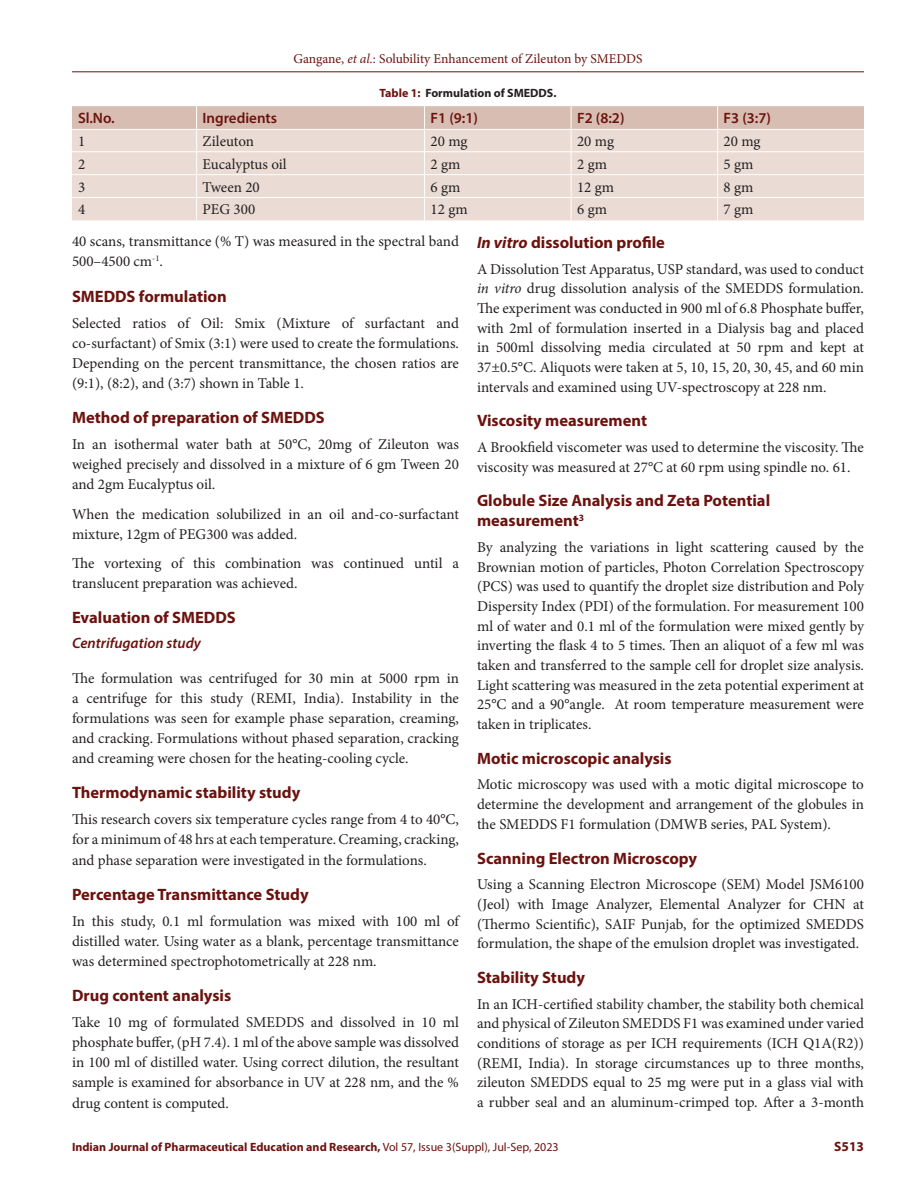
<style>
.page{position:relative;width:918px;height:1188px;background:#fff}
.page>*{position:absolute;margin:0;border:0;box-sizing:border-box;transform-origin:0 0}
.Heading_2{font:700 16.5px/19.6px "Myriad Pro";color:#6c120e}
.Body_text__FO{font:15px/19.6px "Minion Pro";color:#231f20;text-align:justify}
.Body_text{font:15px/20.1px "Minion Pro";color:#231f20}
.Table_Body{font:15px "Minion Pro";color:#231f20}
.Table_Header{font:600 15px "Myriad Pro";color:#6c120e}
.Heading_3_after_head{font:italic 600 15px "Myriad Pro";color:#6c120e}
.t1{font:13.5px "Minion Pro";letter-spacing:-.005em;color:#6c120e}
.t2{font:700 13.5px "Myriad Pro";color:#6c120e}
.t3{font:700 12px "Myriad Pro";color:#6c120e}
.Table_Caption{font:700 12px "Myriad Pro";color:#231f20}
.s1{font-style:italic}
.s2{color:#6c120e}
.s3{font-weight:400}
</style>
<div class="page">
<hr style="left:72px;top:72px;width:792px;height:1px;background:#6c120e">
<svg style="left:72px;top:106px;width:792px;height:114px;background:#e7d7cf"></svg>
<hr style="left:72px;top:129px;width:125px;height:1px;background:#fff">
<hr style="left:197px;top:129px;width:228px;height:1px;background:#fff">
<hr style="left:425px;top:129px;width:146px;height:1px;background:#fff">
<hr style="left:571px;top:129px;width:147px;height:1px;background:#fff">
<hr style="left:718px;top:129px;width:146px;height:1px;background:#fff">
<p class="t1" style="left:293px;top:50px;width:351px">Gangane, <span class="s1">et al.</span>: Solubility Enhancement of Zileuton by SMEDDS</p>
<p class="Table_Caption" style="left:379px;top:85px;width:179px"><span class="s2">Table 1:</span> Formulation of SMEDDS.</p>
<p class="Table_Header" style="left:78px;top:109px;width:38px">Sl.No.</p>
<p class="Table_Header" style="left:203px;top:109px;width:76px">Ingredients</p>
<p class="Table_Header" style="left:431px;top:109px;width:49px">F1 (9:1)</p>
<p class="Table_Header" style="left:577px;top:109px;width:49px">F2 (8:2)</p>
<p class="Table_Header" style="left:724px;top:109px;width:49px">F3 (3:7)</p>
<p class="Table_Body" style="left:78px;top:131px;width:9px">1</p>
<p class="Table_Body" style="left:203px;top:131px;width:53px">Zileuton</p>
<p class="Table_Body" style="left:431px;top:131px;width:38px">20 mg</p>
<p class="Table_Body" style="left:577px;top:131px;width:38px">20 mg</p>
<p class="Table_Body" style="left:724px;top:131px;width:38px">20 mg</p>
<p class="Table_Body" style="left:78px;top:154px;width:9px">2</p>
<p class="Table_Body" style="left:203px;top:154px;width:86px">Eucalyptus oil</p>
<p class="Table_Body" style="left:431px;top:154px;width:31px">2 gm</p>
<p class="Table_Body" style="left:577px;top:154px;width:31px">2 gm</p>
<p class="Table_Body" style="left:724px;top:154px;width:31px">5 gm</p>
<p class="Table_Body" style="left:78px;top:177px;width:9px">3</p>
<p class="Table_Body" style="left:203px;top:177px;width:59px">Tween 20</p>
<p class="Table_Body" style="left:431px;top:177px;width:31px">6 gm</p>
<p class="Table_Body" style="left:577px;top:177px;width:39px">12 gm</p>
<p class="Table_Body" style="left:724px;top:177px;width:31px">8 gm</p>
<p class="Table_Body" style="left:78px;top:200px;width:9px">4</p>
<p class="Table_Body" style="left:203px;top:200px;width:54px">PEG 300</p>
<p class="Table_Body" style="left:431px;top:200px;width:39px">12 gm</p>
<p class="Table_Body" style="left:577px;top:200px;width:31px">6 gm</p>
<p class="Table_Body" style="left:724px;top:200px;width:31px">7 gm</p>
<p class="Body_text__FO" style="left:72px;top:232px;width:388px;line-height:20.1px">40 scans, transmittance (% T) was measured in the spectral band<br>500–4500 cm<sup>-1</sup>.</p>
<p class="Heading_2" style="left:72px;top:286px;width:156px">SMEDDS formulation</p>
<p class="Body_text__FO" style="left:72px;top:313px;width:389px;line-height:20.1px">Selected ratios of Oil: Smix (Mixture of surfactant and co-surfactant) of Smix (3:1) were used to create the formulations.<br>Depending on the percent transmittance, the chosen ratios are (9:1), (8:2), and (3:7) shown in Table 1.</p>
<p class="Heading_2" style="left:72px;top:407px;width:254px">Method of preparation of SMEDDS</p>
<p class="Body_text__FO" style="left:72px;top:434px;width:389px;line-height:20.1px">In an isothermal water bath at 50°C, 20mg of Zileuton was weighed precisely and dissolved in a mixture of 6 gm Tween 20 and 2gm Eucalyptus oil.</p>
<p class="Body_text" style="left:72px;top:504px;width:388px">When the medication solubilized in an oil and-co-surfactant mixture, 12gm of PEG300 was added.</p>
<p class="Body_text" style="left:72px;top:553px;width:389px">The vortexing of this combination was continued until a translucent preparation was achieved.</p>
<p class="Heading_2" style="left:72px;top:607px;width:165px">Evaluation of SMEDDS</p>
<p class="Heading_3_after_head" style="left:72px;top:633px;width:130px">Centrifugation study</p>
<p class="Body_text" style="left:72px;top:668px;width:389px;text-align:justify">The formulation was centrifuged for 30 min at 5000 rpm in a centrifuge for this study (REMI, India). Instability in the formulations was seen for example phase separation, creaming, and cracking. Formulations without phased separation, cracking and creaming were chosen for the heating-cooling cycle.</p>
<p class="Heading_2" style="left:72px;top:782px;width:230px">Thermodynamic stability study</p>
<p class="Body_text__FO" style="left:72px;top:810px;width:389px;line-height:20.1px">This research covers six temperature cycles range from 4 to 40°C, for a minimum of 48 hrs at each temperature. Creaming, cracking, and phase separation were investigated in the formulations.</p>
<p class="Heading_2" style="left:72px;top:884px;width:238px">Percentage Transmittance Study</p>
<p class="Body_text__FO" style="left:72px;top:911px;width:389px;line-height:20.1px">In this study, 0.1 ml formulation was mixed with 100 ml of distilled water. Using water as a blank, percentage transmittance was determined spectrophotometrically at 228 nm.</p>
<p class="Heading_2" style="left:72px;top:985px;width:161px">Drug content analysis</p>
<p class="Body_text__FO" style="left:72px;top:1012px;width:389px;line-height:20.1px">Take 10 mg of formulated SMEDDS and dissolved in 10 ml phosphate buffer, (pH 7.4). 1 ml of the above sample was dissolved in 100 ml of distilled water. Using correct dilution, the resultant sample is examined for absorbance in UV at 228 nm, and the % drug content is computed.</p>
<p class="Heading_2" style="left:477px;top:232px;width:189px"><span class="s1">In vitro</span> dissolution profile</p>
<p class="Body_text__FO" style="left:477px;top:259px;width:389px">A Dissolution Test Apparatus, USP standard, was used to conduct <span class="s1">in vitro</span> drug dissolution analysis of the SMEDDS formulation.<br>The experiment was conducted in 900 ml of 6.8 Phosphate buffer, with 2ml of formulation inserted in a Dialysis bag and placed in 500ml dissolving media circulated at 50 rpm and kept at 37±0.5°C. Aliquots were taken at 5, 10, 15, 20, 30, 45, and 60 min intervals and examined using UV-spectroscopy at 228 nm.</p>
<p class="Heading_2" style="left:477px;top:410px;width:172px">Viscosity measurement</p>
<p class="Body_text__FO" style="left:477px;top:438px;width:389px">A Brookfield viscometer was used to determine the viscosity. The viscosity was measured at 27°C at 60 rpm using spindle no. 61.</p>
<p class="Heading_2" style="left:477px;top:491px;width:295px">Globule Size Analysis and Zeta Potential measurement<sup>3</sup></p>
<p class="Body_text__FO" style="left:477px;top:537px;width:389px">By analyzing the variations in light scattering caused by the Brownian motion of particles, Photon Correlation Spectroscopy (PCS) was used to quantify the droplet size distribution and Poly Dispersity Index (PDI) of the formulation. For measurement 100 ml of water and 0.1 ml of the formulation were mixed gently by inverting the flask 4 to 5 times. Then an aliquot of a few ml was taken and transferred to the sample cell for droplet size analysis.<br>Light scattering was measured in the zeta potential experiment at 25°C and a 90°angle. At room temperature measurement were taken in triplicates.</p>
<p class="Heading_2" style="left:477px;top:748px;width:196px">Motic microscopic analysis</p>
<p class="Body_text__FO" style="left:477px;top:775px;width:388px">Motic microscopy was used with a motic digital microscope to determine the development and arrangement of the globules in the SMEDDS F1 formulation (DMWB series, PAL System).</p>
<p class="Heading_2" style="left:477px;top:848px;width:222px">Scanning Electron Microscopy</p>
<p class="Body_text__FO" style="left:477px;top:875px;width:389px">Using a Scanning Electron Microscope (SEM) Model JSM6100 (Jeol) with Image Analyzer, Elemental Analyzer for CHN at (Thermo Scientific), SAIF Punjab, for the optimized SMEDDS formulation, the shape of the emulsion droplet was investigated.</p>
<p class="Heading_2" style="left:477px;top:967px;width:110px">Stability Study</p>
<p class="Body_text__FO" style="left:477px;top:994px;width:389px">In an ICH-certified stability chamber, the stability both chemical and physical of Zileuton SMEDDS F1 was examined under varied conditions of storage as per ICH requirements (ICH Q1A(R2)) (REMI, India). In storage circumstances up to three months, zileuton SMEDDS equal to 25 mg were put in a glass vial with a rubber seal and an aluminum-crimped top. After a 3-month</p>
<p class="t3" style="left:72px;top:1139px;width:488px">Indian Journal of Pharmaceutical Education and Research, <span class="s3">Vol 57, Issue 3(Suppl), Jul-Sep, 2023</span></p>
<p class="t2" style="left:834px;top:1137px;width:31px">S513</p>
</div>
